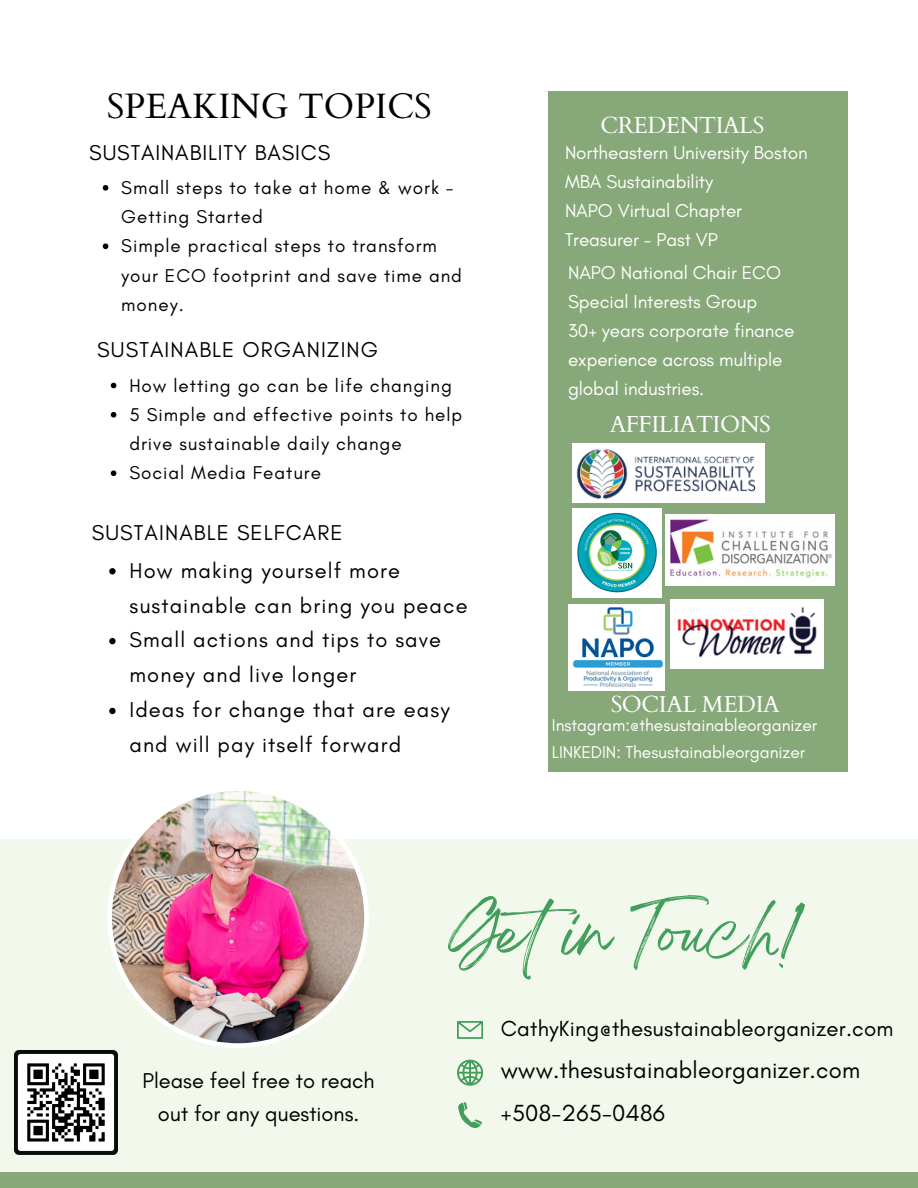
<style>
.page{position:relative;width:918px;height:1188px;background:#fff}
.page>*{position:absolute;margin:0;border:0;box-sizing:border-box;transform-origin:0 0}
.t1{font:54.6px "Breathing";letter-spacing:-.02em;color:#419f5b}
.t2{font:35.25px "Cardo";color:#000}
.t3{font:23.7px "Glacial Indifference";letter-spacing:.01em;color:#000}
.t4{font:23.25px "Cardo";letter-spacing:-.02em;color:#fff}
.t5{font:22.2px "Glacial Indifference";letter-spacing:.01em;color:#000}
.t6{font:21.9px/35px "Glacial Indifference";letter-spacing:.05em;color:#000}
.t7{font:21.9px "Glacial Indifference";color:#000}
.t8{font:18.9px/29.2px "Glacial Indifference";letter-spacing:.05em;color:#000}
.t9{font:18.9px/29.2px "Glacial Indifference";letter-spacing:-.005em;color:#fff}
.t10{font:17.4px "Glacial Indifference";letter-spacing:-.005em;color:#fff}
</style>
<div class="page">
<div style="left:0;top:840px;width:918px;height:348px;background:#f2f8eb"></div>
<img style="left:107px;top:791px;width:262px;height:257px">
<svg style="left:457px;top:1060px;width:26px;height:26px"></svg>
<svg style="left:457px;top:1021px;width:26px;height:18px"></svg>
<div style="left:548px;top:92px;width:299px;height:680px;background:#87a878"></div>
<div style="left:0;top:1172px;width:918px;height:16px;background:#87a878"></div>
<svg style="left:458px;top:1102px;width:24px;height:26px"></svg>
<img style="left:14px;top:1051px;width:104px;height:103px">
<img style="left:572px;top:444px;width:193px;height:58px">
<img style="left:665px;top:515px;width:170px;height:70px">
<img style="left:568px;top:604px;width:97px;height:87px">
<img style="left:670px;top:600px;width:153px;height:68px">
<img style="left:572px;top:509px;width:89px;height:88px">
<svg style="left:103px;top:185px;width:5px;height:6px"></svg>
<svg style="left:103px;top:243px;width:5px;height:6px"></svg>
<svg style="left:111px;top:383px;width:5px;height:5px"></svg>
<svg style="left:111px;top:412px;width:5px;height:6px"></svg>
<svg style="left:111px;top:470px;width:5px;height:6px"></svg>
<svg style="left:109px;top:568px;width:7px;height:6px"></svg>
<svg style="left:109px;top:638px;width:7px;height:6px"></svg>
<svg style="left:109px;top:708px;width:7px;height:6px"></svg>
<p class="t2" style="left:107px;top:83px;width:327px">SPEAKING TOPICS</p>
<p class="t6" style="left:89px;top:135px;width:243px">SUSTAINABILITY BASICS</p>
<p class="t8" style="left:121px;top:173px;width:334px">Small steps to take at home &amp; work -<br>Getting Started</p>
<p class="t8" style="left:121px;top:231px;width:342px">Simple practical steps to transform your ECO footprint and save time and money.</p>
<p class="t6" style="left:97px;top:332px;width:282px">SUSTAINABLE ORGANIZING</p>
<p class="t8" style="left:129px;top:370px;width:324px">How letting go can be life changing</p>
<p class="t8" style="left:129px;top:400px;width:334px">5 Simple and effective points to help drive sustainable daily change</p>
<p class="t8" style="left:129px;top:458px;width:193px">Social Media Feature</p>
<p class="t6" style="left:92px;top:515px;width:252px">SUSTAINABLE SELFCARE</p>
<p class="t6" style="left:129px;top:552px;width:340px">How making yourself more sustainable can bring you peace</p>
<p class="t6" style="left:129px;top:622px;width:313px">Small actions and tips to save money and live longer</p>
<p class="t6" style="left:129px;top:692px;width:322px">Ideas for change that are easy and will pay itself forward</p>
<p class="t4" style="left:601px;top:110px;width:166px">CREDENTIALS</p>
<p class="t9" style="left:565px;top:137px;width:244px">Northeastern University Boston<br>MBA Sustainability</p>
<p class="t9" style="left:565px;top:196px;width:179px">NAPO Virtual Chapter<br>Treasurer - Past VP</p>
<p class="t9" style="left:568px;top:258px;width:214px">NAPO National Chair ECO<br>Special Interests Group</p>
<p class="t9" style="left:568px;top:315px;width:228px">30+ years corporate finance experience across multiple global industries.</p>
<p class="t4" style="left:610px;top:409px;width:163px">AFFILIATIONS</p>
<p class="t4" style="left:611px;top:689px;width:170px">SOCIAL MEDIA</p>
<p class="t10" style="left:552px;top:715px;width:267px">Instagram:@thesustainableorganizer</p>
<p class="t10" style="left:552px;top:742px;width:255px">LINKEDIN: Thesustainableorganizer</p>
<p class="t7" style="left:143px;top:1067px;width:234px">Please feel free to reach</p>
<p class="t7" style="left:158px;top:1100px;width:203px">out for any questions.</p>
<p class="t1" style="left:449px;top:917px;width:352px">Getin Touch!</p>
<p class="t5" style="left:501px;top:1015px;width:394px">CathyKing@thesustainableorganizer.com</p>
<p class="t3" style="left:501px;top:1056px;width:361px">www.thesustainableorganizer.com</p>
<p class="t3" style="left:501px;top:1099px;width:166px">+508-265-0486</p>
</div>
